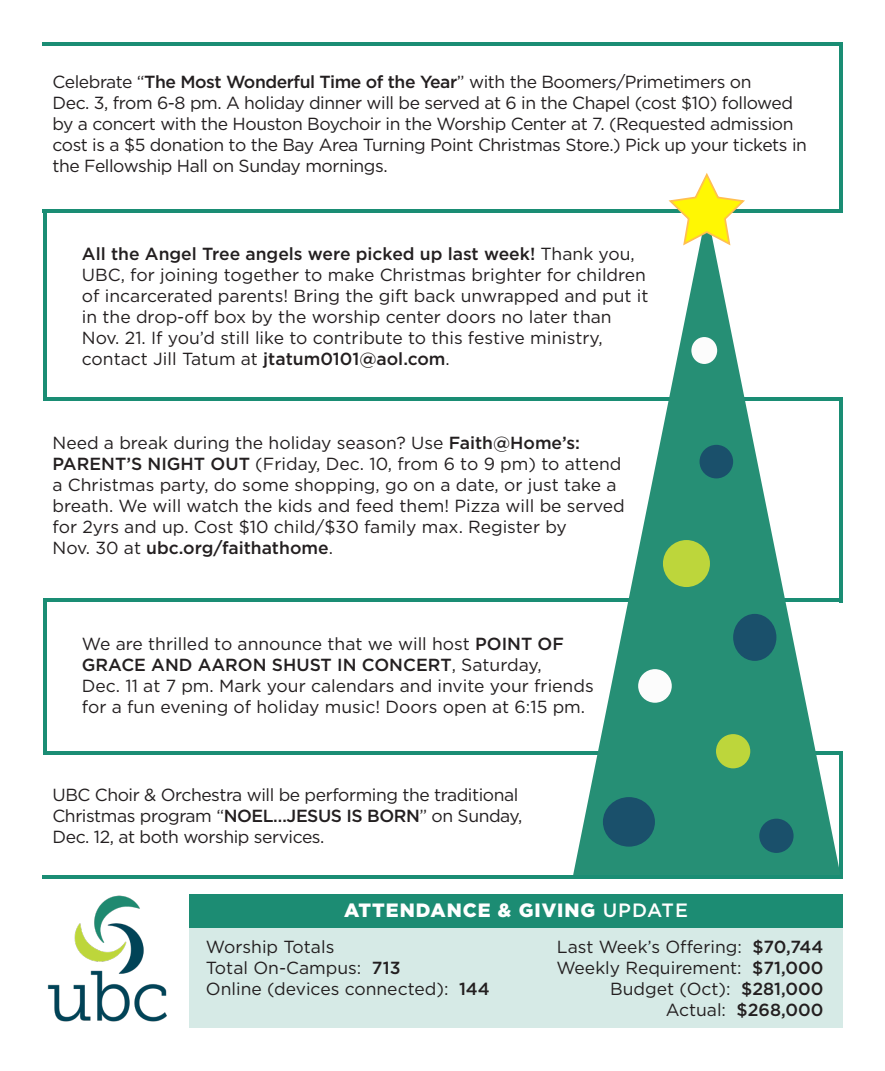
<style>
.page{position:relative;width:885px;height:1071px;background:#fff}
.page>*{position:absolute;margin:0;border:0;box-sizing:border-box;transform-origin:0 0}
.happening_now_announ{font:900 19.25px "Gotham";letter-spacing:.05em;color:#fff}
.t1{font:17.5px/21px "Gotham";color:#231f20}
.t2{font:17.5px/21px "Gotham";letter-spacing:-.025em;color:#231f20}
.t3{font:500 17.5px "Gotham";color:#231f20}
.s1{font-weight:500}
.s2{font-weight:400}
</style>
<div class="page">
<div style="left:189px;top:894px;width:654px;height:134px;background:#d6eae6"></div>
<div style="left:189px;top:894px;width:654px;height:34px;background:#1c8c73"></div>
<img style="left:47px;top:895px;width:120px;height:127px">
<hr style="left:42px;top:42px;width:801px;height:4px;background:#1a8d74">
<hr style="left:42px;top:209px;width:800px;height:4px;background:#1a8d74">
<hr style="left:839px;top:42px;width:4px;height:171px;background:#1a8d74">
<hr style="left:43px;top:210px;width:4px;height:191px;background:#1a8d74">
<hr style="left:43px;top:397px;width:797px;height:4px;background:#1a8d74">
<hr style="left:43px;top:599px;width:799px;height:3px;background:#1a8d74">
<hr style="left:43px;top:599px;width:4px;height:156px;background:#1a8d74">
<hr style="left:42px;top:875px;width:801px;height:3px;background:#1a8d74">
<hr style="left:839px;top:397px;width:4px;height:205px;background:#1a8d74">
<hr style="left:839px;top:751px;width:4px;height:127px;background:#1a8d74">
<hr style="left:44px;top:751px;width:797px;height:4px;background:#1a8d74">
<svg style="left:573px;top:247px;width:267px;height:628px;fill:#268f75"></svg>
<div style="left:699px;top:445px;width:34px;height:33px;background:#1a506b;border-radius:50%"></div>
<div style="left:663px;top:540px;width:47px;height:47px;background:#bdd63b;border-radius:50%"></div>
<div style="left:733px;top:614px;width:43px;height:47px;background:#1a506b;border-radius:50%"></div>
<div style="left:638px;top:669px;width:34px;height:34px;background:#fcfcfc;border-radius:50%"></div>
<div style="left:759px;top:819px;width:34px;height:34px;background:#1a506b;border-radius:50%"></div>
<div style="left:603px;top:797px;width:52px;height:50px;background:#1a506b;border-radius:50%"></div>
<div style="left:716px;top:734px;width:34px;height:34px;background:#bdd63b;border-radius:50%"></div>
<div style="left:691px;top:337px;width:26px;height:27px;background:#fcfcfc;border-radius:50%"></div>
<svg style="left:668px;top:173px;width:77px;height:74px"></svg>
<p class="t2" style="left:52px;top:71px;width:700px">Celebrate “<span class="s1">The Most Wonderful Time of the Year</span>” with the Boomers/Primetimers on</p>
<p class="t2" style="left:52px;top:92px;width:756px">Dec. 3, from 6-8 pm. A holiday dinner will be served at 6 in the Chapel (cost $10) followed by a concert with the Houston Boychoir in the Worship Center at 7. (Requested admission cost is a $5 donation to the Bay Area Turning Point Christmas Store.) Pick up your tickets in the Fellowship Hall on Sunday mornings.</p>
<p class="t1" style="left:82px;top:242px;width:568px"><span class="s1">All the Angel Tree angels were picked up last week!</span> Thank you, UBC, for joining together to make Christmas brighter for children of incarcerated parents! Bring the gift back unwrapped and put it in the drop-off box by the worship center doors no later than</p>
<p class="t1" style="left:82px;top:326px;width:522px">Nov. 21. If you’d still like to contribute to this festive ministry, contact Jill Tatum at <span class="s1">jtatum0101@aol.com</span>.</p>
<p class="t1" style="left:52px;top:432px;width:574px">Need a break during the holiday season? Use <span class="s1">Faith@Home’s:<br>PARENT’S NIGHT OUT</span> (Friday, Dec. 10, from 6 to 9 pm) to attend a Christmas party, do some shopping, go on a date, or just take a breath. We will watch the kids and feed them! Pizza will be served for 2yrs and up. Cost $10 child/$30 family max. Register by</p>
<p class="t3" style="left:52px;top:538px;width:282px"><span class="s2">Nov. 30 at</span> ubc.org/faithathome<span class="s2">.</span></p>
<p class="t1" style="left:82px;top:633px;width:483px">We are thrilled to announce that we will host <span class="s1">POINT OF<br>GRACE AND AARON SHUST IN CONCERT</span>, Saturday,</p>
<p class="t1" style="left:82px;top:675px;width:513px">Dec. 11 at 7 pm. Mark your calendars and invite your friends for a fun evening of holiday music! Doors open at 6:15 pm.</p>
<p class="t2" style="left:52px;top:784px;width:471px">UBC Choir &amp; Orchestra will be performing the traditional<br>Christmas program “<span class="s1">NOEL…JESUS IS BORN</span>” on Sunday,<br>Dec. 12, at both worship services.</p>
<p class="happening_now_announ" style="left:344px;top:899px;width:345px">ATTENDANCE &amp; GIVING <span class="s1">UPDATE</span></p>
<p class="t1" style="left:557px;top:936px;width:268px">Last Week’s Offering: <span class="s1">$70,744</span></p>
<p class="t1" style="left:556px;top:957px;width:269px">Weekly Requirement: <span class="s1">$71,000</span></p>
<p class="t1" style="left:610px;top:978px;width:215px">Budget (Oct): <span class="s1">$281,000</span></p>
<p class="t3" style="left:665px;top:1000px;width:159px"><span class="s2">Actual:</span> $268,000</p>
<p class="t1" style="left:206px;top:936px;width:130px">Worship Totals</p>
<p class="t1" style="left:206px;top:957px;width:196px">Total On-Campus: <span class="s1">713</span></p>
<p class="t1" style="left:206px;top:978px;width:285px">Online (devices connected): <span class="s1">144</span></p>
</div>
